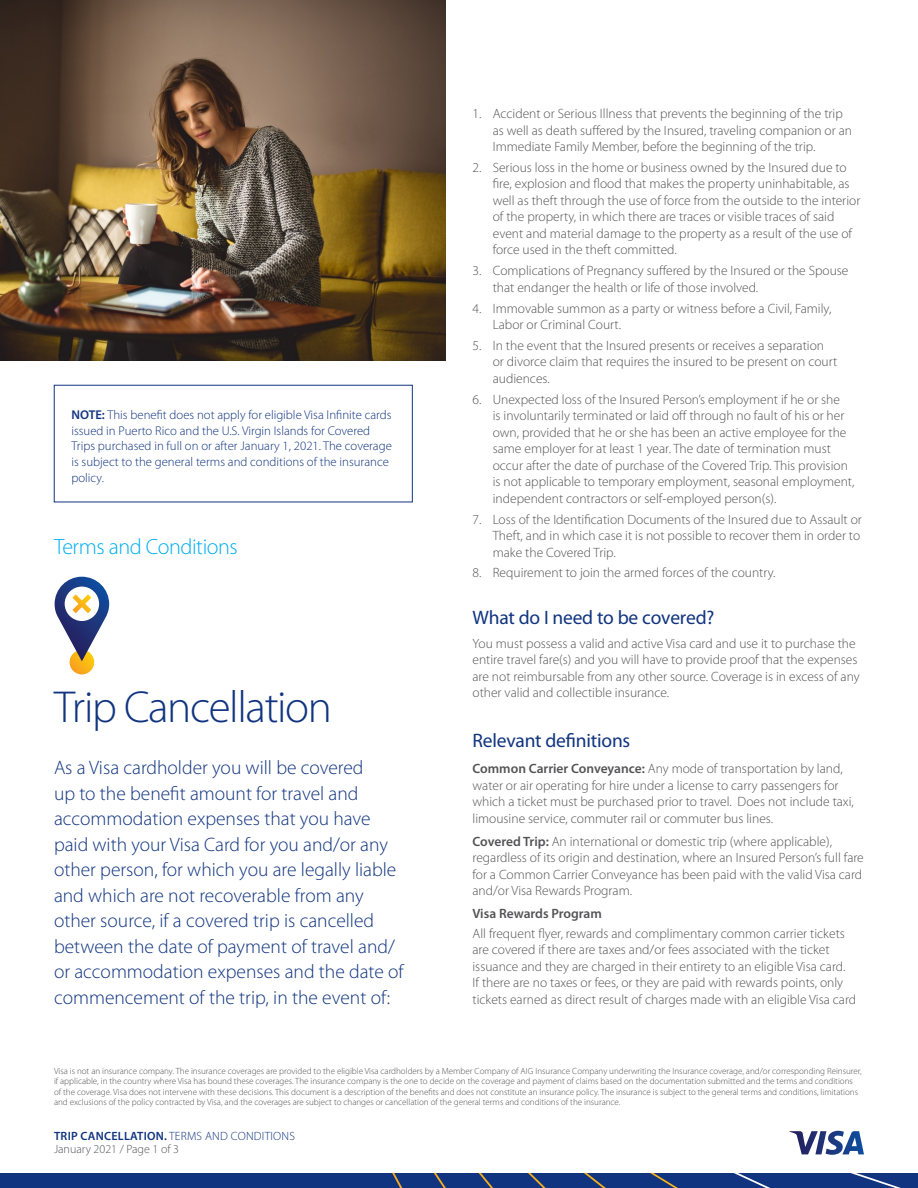
<style>
.page{position:relative;width:918px;height:1188px;background:#fff}
.page>*{position:absolute;margin:0;border:0;box-sizing:border-box;transform-origin:0 0}
.benefit_name{font:300 45px "Myriad Pro";letter-spacing:-.03em;color:#10347f}
.intro_text{font:300 22.05px "Myriad Pro";letter-spacing:-.02em;color:#00aeef}
.intro_text-2{font:300 19.5px/25.5px "Myriad Pro";color:#10347f}
.question{font:19.5px "Myriad Pro";letter-spacing:-.01em;color:#10347f}
.copy{font:300 13.5px/16.5px "Myriad Pro";color:#535355}
.definitions{font:300 13.5px/16.5px "Myriad Pro";color:#535355}
.definitions-2{font:600 13.5px "Myriad Pro";color:#535355}
.Legal{font:300 12.75px/15.8px "Myriad Pro";color:#10347f}
.t1{font:300 12px/13.5px "Myriad Pro";letter-spacing:.02em;color:#54555a}
.Legal-2{font:300 9px/10.5px "Myriad Pro";color:#535355}
.s1{font-weight:600}
.s2{font-weight:600;color:#10347f}
.s3{color:#10347f}
</style>
<div class="page">
<svg style="left:790px;top:1131px;width:74px;height:24px"></svg>
<div style="left:0;top:1173px;width:918px;height:15px;background:#10347f"></div>
<svg style="left:851px;top:1173px;width:50px;height:15px"></svg>
<svg style="left:734px;top:1173px;width:36px;height:15px"></svg>
<svg style="left:650px;top:1173px;width:28px;height:15px"></svg>
<svg style="left:584px;top:1173px;width:22px;height:15px"></svg>
<svg style="left:528px;top:1173px;width:18px;height:15px"></svg>
<svg style="left:479px;top:1173px;width:14px;height:15px"></svg>
<svg style="left:434px;top:1173px;width:12px;height:15px"></svg>
<svg style="left:392px;top:1173px;width:11px;height:15px"></svg>
<div style="left:70px;top:650px;width:24px;height:24px;background:linear-gradient(to right,#f89d1e,#fdbf11);border-radius:12px"></div>
<svg style="left:55px;top:577px;width:54px;height:84px"></svg>
<img style="left:0;top:0;width:446px;height:361px">
<p class="Legal" style="left:71px;top:407px;width:322px"><span class="s1">NOTE:</span> This benefit does not apply for eligible Visa Infinite cards issued in Puerto Rico and the U.S. Virgin Islands for Covered Trips purchased in full on or after January 1, 2021. The coverage is subject to the general terms and conditions of the insurance policy.</p>
<p class="intro_text" style="left:54px;top:535px;width:185px">Terms and Conditions</p>
<p class="benefit_name" style="left:54px;top:682px;width:280px">Trip Cancellation</p>
<p class="intro_text-2" style="left:54px;top:755px;width:351px">As a Visa cardholder you will be covered<br>up to the benefit amount for travel and accommodation expenses that you have paid with your Visa Card for you and/or any other person, for which you are legally liable and which are not recoverable from any other source, if a covered trip is cancelled between the date of payment of travel and/ or accommodation expenses and the date of commencement of the trip, in the event of:</p>
<p class="copy" style="left:493px;top:106px;width:361px;text-indent:-20px">1. Accident or Serious Illness that prevents the beginning of the trip as well as death suffered by the Insured, traveling companion or an<br>Immediate Family Member, before the beginning of the trip.</p>
<p class="copy" style="left:493px;top:159px;width:369px;text-indent:-20px">2. Serious loss in the home or business owned by the Insured due to fire, explosion and flood that makes the property uninhabitable, as well as theft through the use of force from the outside to the interior of the property, in which there are traces or visible traces of said event and material damage to the property as a result of the use of force used in the theft committed.</p>
<p class="copy" style="left:493px;top:263px;width:357px;text-indent:-20px">3. Complications of Pregnancy suffered by the Insured or the Spouse that endanger the health or life of those involved.</p>
<p class="copy" style="left:493px;top:300px;width:340px;text-indent:-20px">4. Immovable summon as a party or witness before a Civil, Family,<br>Labor or Criminal Court.</p>
<p class="copy" style="left:493px;top:337px;width:346px;text-indent:-20px">5. In the event that the Insured presents or receives a separation or divorce claim that requires the insured to be present on court audiences.</p>
<p class="copy" style="left:493px;top:391px;width:363px;text-indent:-20px">6. Unexpected loss of the Insured Person’s employment if he or she<br>is involuntarily terminated or laid off through no fault of his or her own, provided that he or she has been an active employee for the same employer for at least 1 year. The date of termination must occur after the date of purchase of the Covered Trip. This provision is not applicable to temporary employment, seasonal employment, independent contractors or self-employed person(s).</p>
<p class="copy" style="left:493px;top:511px;width:371px;text-indent:-20px">7. Loss of the Identification Documents of the Insured due to Assault or<br>Theft, and in which case it is not possible to recover them in order to make the Covered Trip.</p>
<p class="copy" style="left:472px;top:565px;width:305px">8. Requirement to join the armed forces of the country.</p>
<p class="question" style="left:472px;top:607px;width:243px">What do I need to be covered?</p>
<p class="copy" style="left:472px;top:635px;width:389px">You must possess a valid and active Visa card and use it to purchase the entire travel fare(s) and you will have to provide proof that the expenses are not reimbursable from any other source. Coverage is in excess of any other valid and collectible insurance.</p>
<p class="question" style="left:472px;top:730px;width:159px">Relevant definitions</p>
<p class="definitions" style="left:472px;top:761px;width:383px"><span class="s1">Common Carrier Conveyance:</span> Any mode of transportation by land, water or air operating for hire under a license to carry passengers for which a ticket must be purchased prior to travel. Does not include taxi, limousine service, commuter rail or commuter bus lines.</p>
<p class="definitions" style="left:472px;top:833px;width:393px"><span class="s1">Covered Trip:</span> An international or domestic trip (where applicable), regardless of its origin and destination, where an Insured Person’s full fare for a Common Carrier Conveyance has been paid with the valid Visa card and/or Visa Rewards Program.</p>
<p class="definitions-2" style="left:472px;top:906px;width:131px">Visa Rewards Program</p>
<p class="copy" style="left:472px;top:925px;width:385px">All frequent flyer, rewards and complimentary common carrier tickets are covered if there are taxes and/or fees associated with the ticket issuance and they are charged in their entirety to an eligible Visa card.<br>If there are no taxes or fees, or they are paid with rewards points, only tickets earned as direct result of charges made with an eligible Visa card</p>
<p class="Legal-2" style="left:54px;top:1066px;width:809px">Visa is not an insurance company. The insurance coverages are provided to the eligible Visa cardholders by a Member Company of AIG Insurance Company underwriting the Insurance coverage, and/or corresponding Reinsurer, if applicable, in the country where Visa has bound these coverages. The insurance company is the one to decide on the coverage and payment of claims based on the documentation submitted and the terms and conditions of the coverage. Visa does not intervene with these decisions. This document is a description of the benefits and does not constitute an insurance policy. The insurance is subject to the general terms and conditions, limitations and exclusions of the policy contracted by Visa, and the coverages are subject to changes or cancellation of the general terms and conditions of the insurance.</p>
<p class="t1" style="left:54px;top:1129px;width:243px"><span class="s2">TRIP CANCELLATION.</span> <span class="s3">TERMS AND CONDITIONS<br></span>January 2021 / Page 1 of 3</p>
</div>
